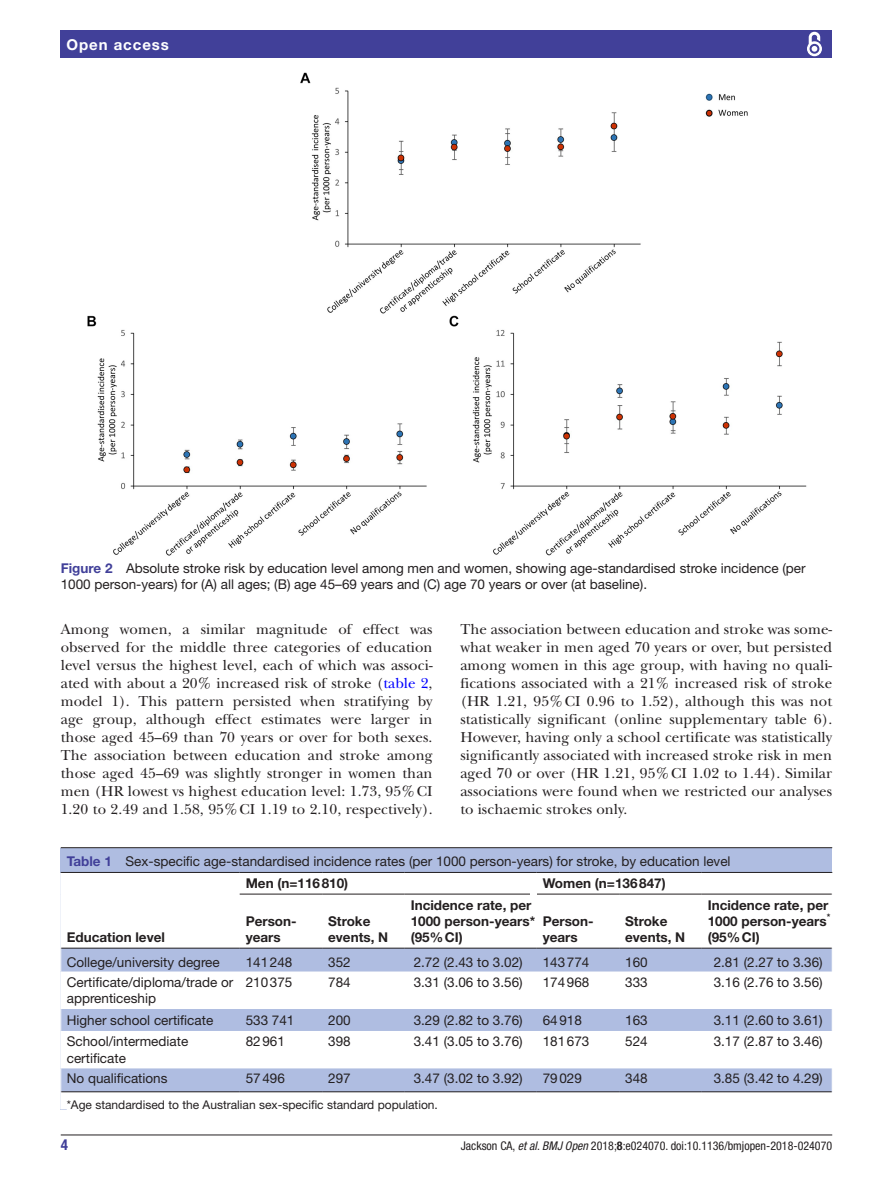
<style>
.page{position:relative;width:893px;height:1191px;background:#fff}
.page>*{position:absolute;margin:0;border:0;box-sizing:border-box;transform-origin:0 0}
.t1{font:15px/18px "New Baskerville";letter-spacing:.005em;color:#231f20;text-align:justify}
.t2{font:700 15px "Helvetica Neue LT Std";letter-spacing:.065em;color:#fff}
.t3{font:700 condensed 15px "Helvetica Neue LT Std";color:#414099}
.t4{font:13.5px/16.2px "Helvetica Neue LT Std";color:#231f20}
.t5{font:700 13.5px/16.2px "Helvetica Neue LT Std";color:#231f20}
.t6{font:condensed 12px "Helvetica Neue LT Std";color:#231f20}
.t7{font:12px "Helvetica Neue LT Std";color:#231f20}
.t8{font:700 9px "Helvetica Neue LT Std";color:#231f20}
.s1{font-weight:700;color:#414099}
.s2{color:#00f}
.s3{font-style:italic}
.s4{font-weight:700}
</style>
<div class="page">
<hr style="left:61px;top:1134px;width:771px;height:1px;background:#231f20">
<div style="left:61px;top:31px;width:771px;height:27px;background:#414099"></div>
<svg style="left:807px;top:31px;width:15px;height:26px"></svg>
<img style="left:87px;top:73px;width:720px;height:482px">
<div style="left:61px;top:848px;width:771px;height:261px;background:#afbde1"></div>
<hr style="left:61px;top:847px;width:771px;height:1px;background:#231f20">
<div style="left:61px;top:873px;width:771px;height:236px;background:#fff"></div>
<svg style="left:61px;top:948px;width:771px;height:143px;fill:#fff"></svg>
<hr style="left:61px;top:947px;width:179px;height:1px;background:#231f20">
<hr style="left:61px;top:872px;width:179px;height:1px;background:#231f20">
<hr style="left:240px;top:872px;width:82px;height:1px;background:#231f20">
<hr style="left:322px;top:872px;width:83px;height:1px;background:#231f20">
<hr style="left:405px;top:872px;width:132px;height:1px;background:#231f20">
<hr style="left:537px;top:872px;width:82px;height:1px;background:#231f20">
<hr style="left:619px;top:872px;width:83px;height:1px;background:#231f20">
<hr style="left:702px;top:872px;width:130px;height:1px;background:#231f20">
<hr style="left:240px;top:893px;width:82px;height:1px;background:#231f20">
<hr style="left:240px;top:947px;width:82px;height:1px;background:#231f20">
<hr style="left:322px;top:893px;width:83px;height:1px;background:#231f20">
<hr style="left:322px;top:947px;width:83px;height:1px;background:#231f20">
<hr style="left:405px;top:893px;width:132px;height:1px;background:#231f20">
<hr style="left:405px;top:947px;width:132px;height:1px;background:#231f20">
<hr style="left:537px;top:893px;width:82px;height:1px;background:#231f20">
<hr style="left:537px;top:947px;width:82px;height:1px;background:#231f20">
<hr style="left:619px;top:893px;width:83px;height:1px;background:#231f20">
<hr style="left:619px;top:947px;width:83px;height:1px;background:#231f20">
<hr style="left:702px;top:893px;width:130px;height:1px;background:#231f20">
<hr style="left:702px;top:947px;width:130px;height:1px;background:#231f20">
<hr style="left:240px;top:1091px;width:82px;height:1px;background:#231f20">
<hr style="left:322px;top:1091px;width:83px;height:1px;background:#231f20">
<hr style="left:405px;top:1091px;width:132px;height:1px;background:#231f20">
<hr style="left:537px;top:1091px;width:82px;height:1px;background:#231f20">
<hr style="left:619px;top:1091px;width:83px;height:1px;background:#231f20">
<hr style="left:61px;top:1091px;width:179px;height:1px;background:#231f20">
<hr style="left:702px;top:1091px;width:130px;height:1px;background:#231f20">
<svg style="left:60px;top:873px;width:1px;height:21px"></svg>
<svg style="left:60px;top:948px;width:1px;height:23px"></svg>
<svg style="left:60px;top:1009px;width:1px;height:21px"></svg>
<svg style="left:60px;top:1068px;width:1px;height:41px"></svg>
<hr style="left:67px;top:1108px;width:765px;height:2px;background:#fff">
<svg style="left:531px;top:892px;width:6px;height:4px"></svg>
<p class="t2" style="left:66px;top:35px;width:104px">Open access</p>
<p class="t4" style="left:61px;top:560px;width:746px"><span class="s1">Figure 2</span> Absolute stroke risk by education level among men and women, showing age-standardised stroke incidence (per<br>1000 person-years) for (A) all ages; (B) age 45–69 years and (C) age 70 years or over (at baseline).</p>
<p class="t1" style="left:61px;top:620px;width:373px">Among women, a similar magnitude of effect was observed for the middle three categories of education level versus the highest level, each of which was associ&shy;ated with about a 20% increased risk of stroke (<span class="s2">table 2</span>, model 1). This pattern persisted when stratifying by age group, although effect estimates were larger in those aged 45–69 than 70 years or over for both sexes.<br>The association between education and stroke among those aged 45–69 was slightly stronger in women than men (HR lowest vs highest education level: 1.73, 95%CI 1.20 to 2.49 and 1.58, 95%CI 1.19 to 2.10, respectively).</p>
<p class="t1" style="left:460px;top:620px;width:373px">The association between education and stroke was some&shy;what weaker in men aged 70 years or over, but persisted among women in this age group, with having no quali&shy;fications associated with a 21% increased risk of stroke (HR 1.21, 95%CI 0.96 to 1.52), although this was not statistically significant (online supplementary table 6).<br>However, having only a school certificate was statistically significantly associated with increased stroke risk in men aged 70 or over (HR 1.21, 95%CI 1.02 to 1.44). Similar associations were found when we restricted our analyses to ischaemic strokes only.</p>
<p class="t4" style="left:67px;top:853px;width:665px"><span class="s1">Table 1</span> Sex-specific age-standardised incidence rates (per 1000 person-years) for stroke, by education level</p>
<p class="t5" style="left:67px;top:929px;width:100px">Education level</p>
<p class="t5" style="left:246px;top:875px;width:104px">Men (n=116810)</p>
<p class="t5" style="left:543px;top:875px;width:125px">Women (n=136847)</p>
<p class="t5" style="left:246px;top:912px;width:53px">Person&shy;years</p>
<p class="t5" style="left:328px;top:912px;width:62px">Stroke events, N</p>
<p class="t5" style="left:411px;top:896px;width:126px">Incidence rate, per<br>1000 person-years* (95%CI)</p>
<p class="t5" style="left:543px;top:912px;width:53px">Person&shy;years</p>
<p class="t5" style="left:625px;top:912px;width:62px">Stroke events, N</p>
<p class="t5" style="left:708px;top:896px;width:122px">Incidence rate, per<br>1000 person-years</p>
<p class="t8" style="left:827px;top:911px;width:5px">*</p>
<p class="t5" style="left:708px;top:929px;width:54px">(95%CI)</p>
<p class="t4" style="left:67px;top:953px;width:154px">College/university degree</p>
<p class="t4" style="left:246px;top:953px;width:48px">141248</p>
<p class="t4" style="left:328px;top:953px;width:24px">352</p>
<p class="t4" style="left:414px;top:953px;width:111px">2.72 (2.43 to 3.02)</p>
<p class="t4" style="left:543px;top:953px;width:48px">143774</p>
<p class="t4" style="left:625px;top:953px;width:24px">160</p>
<p class="t4" style="left:714px;top:953px;width:111px">2.81 (2.27 to 3.36)</p>
<p class="t4" style="left:67px;top:974px;width:168px">Certificate/diploma/trade or apprenticeship</p>
<p class="t4" style="left:246px;top:974px;width:48px">210375</p>
<p class="t4" style="left:328px;top:974px;width:24px">784</p>
<p class="t4" style="left:414px;top:974px;width:111px">3.31 (3.06 to 3.56)</p>
<p class="t4" style="left:543px;top:974px;width:48px">174968</p>
<p class="t4" style="left:625px;top:974px;width:24px">333</p>
<p class="t4" style="left:714px;top:974px;width:111px">3.16 (2.76 to 3.56)</p>
<p class="t4" style="left:67px;top:1011px;width:148px">Higher school certificate</p>
<p class="t4" style="left:246px;top:1011px;width:50px">533 741</p>
<p class="t4" style="left:328px;top:1011px;width:24px">200</p>
<p class="t4" style="left:414px;top:1011px;width:111px">3.29 (2.82 to 3.76)</p>
<p class="t4" style="left:543px;top:1011px;width:41px">64918</p>
<p class="t4" style="left:625px;top:1011px;width:24px">163</p>
<p class="t4" style="left:714px;top:1011px;width:111px">3.11 (2.60 to 3.61)</p>
<p class="t4" style="left:67px;top:1033px;width:123px">School/intermediate certificate</p>
<p class="t4" style="left:246px;top:1033px;width:41px">82961</p>
<p class="t4" style="left:328px;top:1033px;width:24px">398</p>
<p class="t4" style="left:414px;top:1033px;width:111px">3.41 (3.05 to 3.76)</p>
<p class="t4" style="left:543px;top:1033px;width:48px">181673</p>
<p class="t4" style="left:625px;top:1033px;width:24px">524</p>
<p class="t4" style="left:714px;top:1033px;width:111px">3.17 (2.87 to 3.46)</p>
<p class="t4" style="left:67px;top:1069px;width:102px">No qualifications</p>
<p class="t4" style="left:246px;top:1069px;width:41px">57496</p>
<p class="t4" style="left:328px;top:1069px;width:24px">297</p>
<p class="t4" style="left:414px;top:1069px;width:111px">3.47 (3.02 to 3.92)</p>
<p class="t4" style="left:543px;top:1069px;width:41px">79029</p>
<p class="t4" style="left:625px;top:1069px;width:24px">348</p>
<p class="t4" style="left:714px;top:1069px;width:111px">3.85 (3.42 to 4.29)</p>
<p class="t7" style="left:67px;top:1098px;width:373px">*Age standardised to the Australian sex-specific standard population.</p>
<p class="t3" style="left:61px;top:1135px;width:9px">4</p>
<p class="t6" style="left:461px;top:1138px;width:373px">Jackson CA, <span class="s3">et al</span>. <span class="s3">BMJ Open</span> 2018;<span class="s4">8</span>:e024070. doi:10.1136/bmjopen-2018-024070</p>
</div>
